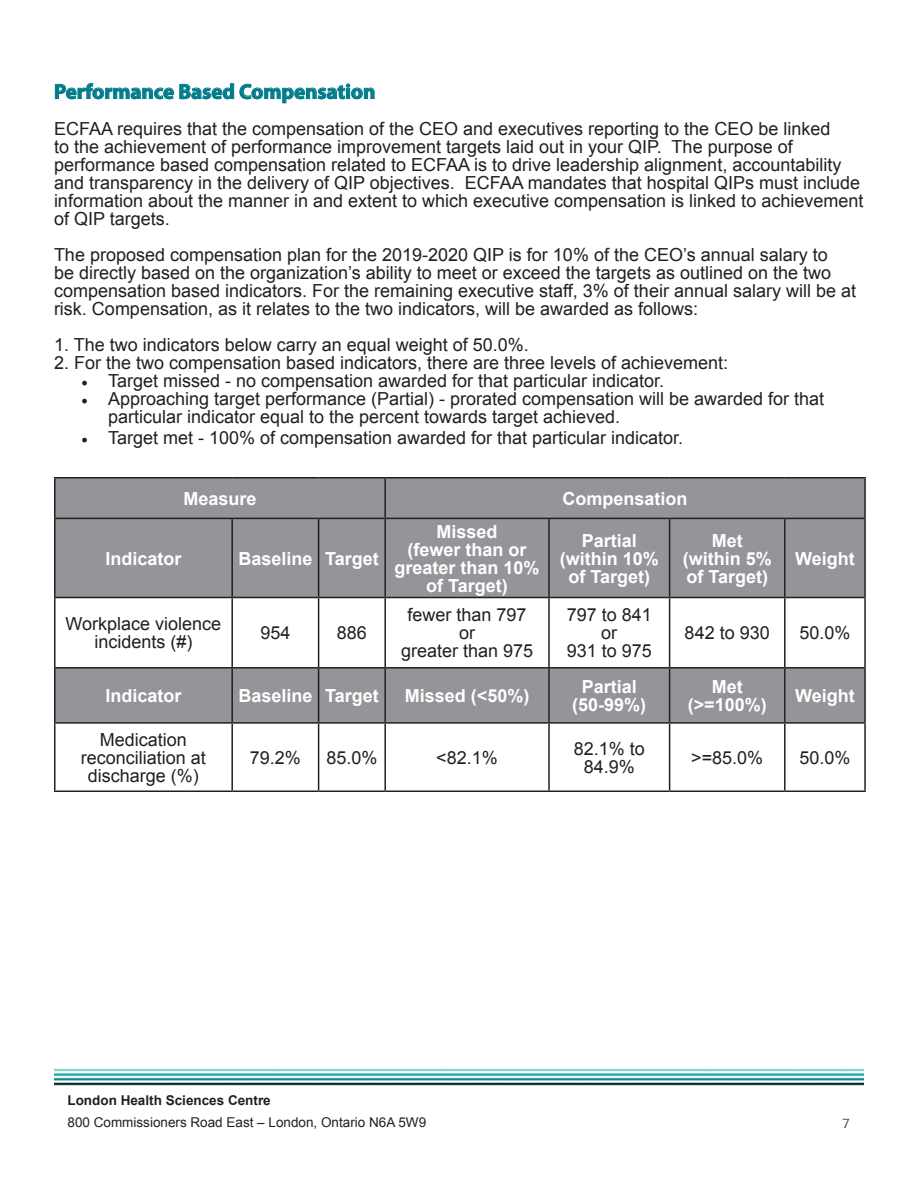
<style>
.page{position:relative;width:918px;height:1188px;background:#fff}
.page>*{position:absolute;margin:0;border:0;box-sizing:border-box;transform-origin:0 0}
.t1{font:700 21px "Myriad Pro";color:#007c8b}
.t2{font:18px/18px "Arial";color:#231f20}
.t3{font:700 18px/18px "Arial";color:#fff;text-align:center}
.t4{font:13.5px "Arial";color:#231f20}
.t5{font:700 13.5px "Arial";color:#231f20}
.t6{font:300 13.5px "Formata";color:#231f20}
.s1{font-family:"Minion Pro"}
</style>
<div class="page">
<img style="left:54px;top:1068px;width:810px;height:18px">
<svg style="left:55px;top:83px;width:320px;height:20px"></svg>
<svg style="left:55px;top:478px;width:810px;height:244px;fill:#939598"></svg>
<hr style="left:54px;top:477px;width:178px;height:1px;background:#231f20">
<hr style="left:54px;top:479px;width:2px;height:39px;background:#231f20">
<hr style="left:232px;top:477px;width:87px;height:1px;background:#231f20">
<hr style="left:319px;top:477px;width:66px;height:1px;background:#231f20">
<hr style="left:385px;top:477px;width:164px;height:1px;background:#231f20">
<hr style="left:384px;top:479px;width:2px;height:39px;background:#231f20">
<hr style="left:549px;top:477px;width:121px;height:1px;background:#231f20">
<hr style="left:670px;top:477px;width:115px;height:1px;background:#231f20">
<hr style="left:785px;top:477px;width:81px;height:1px;background:#231f20">
<hr style="left:864px;top:479px;width:2px;height:39px;background:#231f20">
<hr style="left:54px;top:518px;width:178px;height:1px;background:#231f20">
<hr style="left:54px;top:519px;width:2px;height:78px;background:#231f20">
<hr style="left:232px;top:518px;width:87px;height:1px;background:#231f20">
<hr style="left:231px;top:519px;width:2px;height:78px;background:#231f20">
<hr style="left:319px;top:518px;width:66px;height:1px;background:#231f20">
<hr style="left:318px;top:519px;width:1px;height:78px;background:#231f20">
<hr style="left:385px;top:518px;width:164px;height:1px;background:#231f20">
<hr style="left:384px;top:519px;width:2px;height:78px;background:#231f20">
<hr style="left:549px;top:518px;width:121px;height:1px;background:#231f20">
<hr style="left:548px;top:519px;width:2px;height:78px;background:#231f20">
<hr style="left:670px;top:518px;width:115px;height:1px;background:#231f20">
<hr style="left:669px;top:519px;width:1px;height:78px;background:#231f20">
<hr style="left:785px;top:518px;width:81px;height:1px;background:#231f20">
<hr style="left:784px;top:519px;width:2px;height:78px;background:#231f20">
<hr style="left:864px;top:519px;width:2px;height:78px;background:#231f20">
<hr style="left:54px;top:597px;width:178px;height:1px;background:#231f20">
<hr style="left:54px;top:598px;width:2px;height:69px;background:#231f20">
<hr style="left:232px;top:597px;width:87px;height:1px;background:#231f20">
<hr style="left:231px;top:598px;width:2px;height:69px;background:#231f20">
<hr style="left:319px;top:597px;width:66px;height:1px;background:#231f20">
<hr style="left:318px;top:598px;width:1px;height:69px;background:#231f20">
<hr style="left:385px;top:597px;width:164px;height:1px;background:#231f20">
<hr style="left:384px;top:598px;width:2px;height:69px;background:#231f20">
<hr style="left:549px;top:597px;width:121px;height:1px;background:#231f20">
<hr style="left:548px;top:598px;width:2px;height:69px;background:#231f20">
<hr style="left:670px;top:597px;width:115px;height:1px;background:#231f20">
<hr style="left:669px;top:598px;width:1px;height:69px;background:#231f20">
<hr style="left:785px;top:597px;width:81px;height:1px;background:#231f20">
<hr style="left:784px;top:598px;width:2px;height:69px;background:#231f20">
<hr style="left:864px;top:598px;width:2px;height:69px;background:#231f20">
<hr style="left:54px;top:667px;width:178px;height:2px;background:#231f20">
<hr style="left:54px;top:669px;width:2px;height:53px;background:#231f20">
<hr style="left:232px;top:667px;width:87px;height:2px;background:#231f20">
<hr style="left:231px;top:669px;width:2px;height:53px;background:#231f20">
<hr style="left:319px;top:667px;width:66px;height:2px;background:#231f20">
<hr style="left:318px;top:669px;width:1px;height:53px;background:#231f20">
<hr style="left:385px;top:667px;width:164px;height:2px;background:#231f20">
<hr style="left:384px;top:669px;width:2px;height:53px;background:#231f20">
<hr style="left:549px;top:667px;width:121px;height:2px;background:#231f20">
<hr style="left:548px;top:669px;width:2px;height:53px;background:#231f20">
<hr style="left:670px;top:667px;width:115px;height:2px;background:#231f20">
<hr style="left:669px;top:669px;width:1px;height:53px;background:#231f20">
<hr style="left:785px;top:667px;width:81px;height:2px;background:#231f20">
<hr style="left:784px;top:669px;width:2px;height:53px;background:#231f20">
<hr style="left:864px;top:669px;width:2px;height:53px;background:#231f20">
<hr style="left:54px;top:722px;width:178px;height:2px;background:#231f20">
<hr style="left:54px;top:724px;width:2px;height:66px;background:#231f20">
<hr style="left:232px;top:722px;width:87px;height:2px;background:#231f20">
<hr style="left:231px;top:724px;width:2px;height:66px;background:#231f20">
<hr style="left:319px;top:722px;width:66px;height:2px;background:#231f20">
<hr style="left:318px;top:724px;width:1px;height:66px;background:#231f20">
<hr style="left:385px;top:722px;width:164px;height:2px;background:#231f20">
<hr style="left:384px;top:724px;width:2px;height:66px;background:#231f20">
<hr style="left:549px;top:722px;width:121px;height:2px;background:#231f20">
<hr style="left:548px;top:724px;width:2px;height:66px;background:#231f20">
<hr style="left:670px;top:722px;width:115px;height:2px;background:#231f20">
<hr style="left:669px;top:724px;width:1px;height:66px;background:#231f20">
<hr style="left:785px;top:722px;width:81px;height:2px;background:#231f20">
<hr style="left:784px;top:724px;width:2px;height:66px;background:#231f20">
<hr style="left:864px;top:724px;width:2px;height:66px;background:#231f20">
<hr style="left:54px;top:790px;width:178px;height:2px;background:#231f20">
<hr style="left:232px;top:790px;width:87px;height:2px;background:#231f20">
<hr style="left:319px;top:790px;width:66px;height:2px;background:#231f20">
<hr style="left:385px;top:790px;width:164px;height:2px;background:#231f20">
<hr style="left:549px;top:790px;width:121px;height:2px;background:#231f20">
<hr style="left:670px;top:790px;width:115px;height:2px;background:#231f20">
<hr style="left:785px;top:790px;width:81px;height:2px;background:#231f20">
<p class="t1" style="left:54px;top:78px;width:323px">Performance Based Compensation</p>
<p class="t2" style="left:54px;top:119px;width:811px">ECFAA requires that the compensation of the CEO and executives reporting to the CEO be linked<br>to the achievement of performance improvement targets laid out in your QIP. The purpose of performance based compensation related to ECFAA is to drive leadership alignment, accountability and transparency in the delivery of QIP objectives. ECFAA mandates that hospital QIPs must include information about the manner in and extent to which executive compensation is linked to achievement of QIP targets.</p>
<p class="t2" style="left:54px;top:245px;width:804px">The proposed compensation plan for the 2019-2020 QIP is for 10% of the CEO’s annual salary to<br>be directly based on the organization’s ability to meet or exceed the targets as outlined on the two compensation based indicators. For the remaining executive staff, 3% of their annual salary will be at risk. Compensation, as it relates to the two indicators, will be awarded as follows:</p>
<p class="t2" style="left:54px;top:335px;width:476px">1. The two indicators below carry an equal weight of 50.0%.</p>
<p class="t2" style="left:54px;top:353px;width:676px">2. For the two compensation based indicators, there are three levels of achievement:</p>
<p class="t2" style="left:81px;top:371px;width:585px"><span class="s1">•</span> Target missed - no compensation awarded for that particular indicator.</p>
<p class="t2" style="left:108px;top:389px;width:718px;text-indent:-27px"><span class="s1">•</span> Approaching target performance (Partial) - prorated compensation will be awarded for that particular indicator equal to the percent towards target achieved.</p>
<p class="t2" style="left:81px;top:429px;width:604px"><span class="s1">•</span> Target met - 100% of compensation awarded for that particular indicator.</p>
<p class="t3" style="left:183px;top:490px;width:75px">Measure</p>
<p class="t3" style="left:563px;top:490px;width:127px">Compensation</p>
<p class="t3" style="left:105px;top:550px;width:78px">Indicator</p>
<p class="t3" style="left:238px;top:550px;width:76px">Baseline</p>
<p class="t3" style="left:325px;top:550px;width:55px">Target</p>
<p class="t2" style="left:66px;top:615px;width:157px">Workplace violence</p>
<p class="t2" style="left:94px;top:633px;width:100px">incidents (#)</p>
<p class="t2" style="left:260px;top:624px;width:32px">954</p>
<p class="t2" style="left:337px;top:624px;width:32px">886</p>
<p class="t3" style="left:437px;top:523px;width:63px">Missed</p>
<p class="t3" style="left:395px;top:541px;width:147px">(fewer than or greater than 10% of Target)</p>
<p class="t2" style="left:408px;top:606px;width:121px">fewer than 797</p>
<p class="t2" style="left:459px;top:624px;width:18px">or</p>
<p class="t2" style="left:401px;top:642px;width:134px">greater than 975</p>
<p class="t3" style="left:105px;top:687px;width:78px">Indicator</p>
<p class="t3" style="left:238px;top:687px;width:76px">Baseline</p>
<p class="t3" style="left:325px;top:687px;width:55px">Target</p>
<p class="t3" style="left:405px;top:687px;width:126px">Missed (&lt;50%)</p>
<p class="t3" style="left:582px;top:532px;width:57px">Partial</p>
<p class="t3" style="left:560px;top:550px;width:101px">(within 10% of Target)</p>
<p class="t2" style="left:567px;top:606px;width:87px">797 to 841</p>
<p class="t2" style="left:601px;top:624px;width:18px">or</p>
<p class="t2" style="left:567px;top:642px;width:87px">931 to 975</p>
<p class="t3" style="left:582px;top:678px;width:57px">Partial</p>
<p class="t3" style="left:572px;top:696px;width:76px">(50-99%)</p>
<p class="t3" style="left:712px;top:532px;width:32px">Met</p>
<p class="t3" style="left:683px;top:550px;width:91px;text-align:left">(within 5% of Target)</p>
<p class="t3" style="left:795px;top:550px;width:61px">Weight</p>
<p class="t2" style="left:685px;top:624px;width:87px">842 to 930</p>
<p class="t2" style="left:799px;top:624px;width:53px">50.0%</p>
<p class="t3" style="left:688px;top:678px;width:81px">Met (&gt;=100%)</p>
<p class="t3" style="left:795px;top:687px;width:61px">Weight</p>
<p class="t2" style="left:81px;top:731px;width:127px;text-align:center">Medication reconciliation at discharge (%)</p>
<p class="t2" style="left:250px;top:749px;width:53px">79.2%</p>
<p class="t2" style="left:326px;top:749px;width:53px">85.0%</p>
<p class="t2" style="left:436px;top:749px;width:63px">&lt;82.1%</p>
<p class="t2" style="left:574px;top:740px;width:73px;text-align:center">82.1% to<br>84.9%</p>
<p class="t2" style="left:691px;top:749px;width:74px">&gt;=85.0%</p>
<p class="t2" style="left:799px;top:749px;width:53px">50.0%</p>
<p class="t5" style="left:68px;top:1091px;width:205px">London Health Sciences Centre</p>
<p class="t4" style="left:68px;top:1113px;width:360px">800 Commissioners Road East – London, Ontario N6A 5W9</p>
<p class="t6" style="left:842px;top:1115px;width:9px">7</p>
</div>
